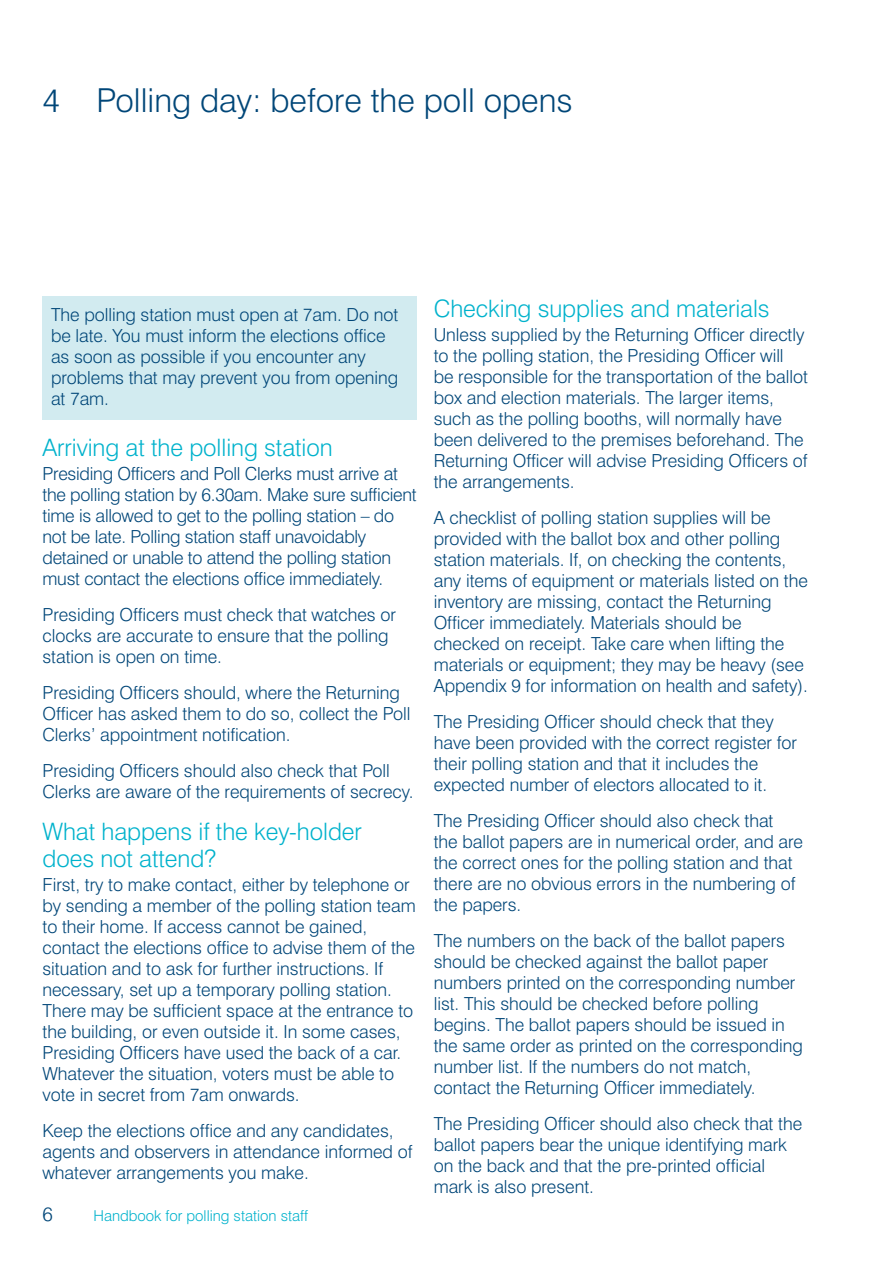
<style>
.page{position:relative;width:893px;height:1263px;background:#fff}
.page>*{position:absolute;margin:0;border:0;box-sizing:border-box;transform-origin:0 0}
.t1{font:300 33px "Swiss 721 BT";color:#004678}
.t2{font:300 24px/27px "Swiss 721 BT";letter-spacing:-.005em;color:#00b2cc}
.t3{font:300 19.5px "Swiss 721 BT";color:#004678}
.t4{font:300 18px/21px "Swiss 721 BT";letter-spacing:-.005em;color:#004678}
.t5{font:300 15px "Swiss 721 BT";color:#00b2cc}
</style>
<div class="page">
<div style="left:43px;top:296px;width:374px;height:124px;background:#d2ebf0"></div>
<h1 class="t1" style="left:43px;top:80px;width:532px">4 Polling day: before the poll opens</h1>
<p class="t4" style="left:51px;top:304px;width:349px">The polling station must open at 7am. Do not be late. You must inform the elections office as soon as possible if you encounter any problems that may prevent you from opening at 7am.</p>
<h2 class="t2" style="left:43px;top:434px;width:292px">Arriving at the polling station</h2>
<p class="t4" style="left:43px;top:463px;width:376px">Presiding Officers and Poll Clerks must arrive at the polling station by 6.30am. Make sure sufficient time is allowed to get to the polling station – do not be late. Polling station staff unavoidably detained or unable to attend the polling station must contact the elections office immediately.</p>
<p class="t4" style="left:43px;top:604px;width:355px">Presiding Officers must check that watches or clocks are accurate to ensure that the polling station is open on time.</p>
<p class="t4" style="left:43px;top:682px;width:369px">Presiding Officers should, where the Returning<br>Officer has asked them to do so, collect the Poll<br>Clerks’ appointment notification.</p>
<p class="t4" style="left:43px;top:760px;width:372px">Presiding Officers should also check that Poll<br>Clerks are aware of the requirements of secrecy.</p>
<h2 class="t2" style="left:43px;top:818px;width:321px">What happens if the key-holder does not attend?</h2>
<p class="t4" style="left:43px;top:874px;width:375px">First, try to make contact, either by telephone or by sending a member of the polling station team to their home. If access cannot be gained, contact the elections office to advise them of the situation and to ask for further instructions. If necessary, set up a temporary polling station.<br>There may be sufficient space at the entrance to the building, or even outside it. In some cases, Presiding Officers have used the back of a car.<br>Whatever the situation, voters must be able to vote in secret from 7am onwards.</p>
<p class="t4" style="left:43px;top:1120px;width:372px">Keep the elections office and any candidates, agents and observers in attendance informed of whatever arrangements you make.</p>
<p class="t3" style="left:43px;top:1202px;width:12px">6</p>
<p class="t5" style="left:94px;top:1207px;width:216px">Handbook for polling station staff</p>
<h2 class="t2" style="left:434px;top:295px;width:337px">Checking supplies and materials</h2>
<p class="t4" style="left:434px;top:324px;width:376px">Unless supplied by the Returning Officer directly to the polling station, the Presiding Officer will be responsible for the transportation of the ballot box and election materials. The larger items, such as the polling booths, will normally have been delivered to the premises beforehand. The Returning Officer will advise Presiding Officers of the arrangements.</p>
<p class="t4" style="left:434px;top:507px;width:376px">A checklist of polling station supplies will be provided with the ballot box and other polling station materials. If, on checking the contents, any items of equipment or materials listed on the inventory are missing, contact the Returning Officer immediately. Materials should be checked on receipt. Take care when lifting the materials or equipment; they may be heavy (see Appendix 9 for information on health and safety).</p>
<p class="t4" style="left:434px;top:711px;width:365px">The Presiding Officer should check that they have been provided with the correct register for their polling station and that it includes the expected number of electors allocated to it.</p>
<p class="t4" style="left:434px;top:810px;width:371px">The Presiding Officer should also check that<br>the ballot papers are in numerical order, and are the correct ones for the polling station and that there are no obvious errors in the numbering of the papers.</p>
<p class="t4" style="left:434px;top:930px;width:371px">The numbers on the back of the ballot papers should be checked against the ballot paper numbers printed on the corresponding number list. This should be checked before polling begins. The ballot papers should be issued in the same order as printed on the corresponding number list. If the numbers do not match, contact the Returning Officer immediately.</p>
<p class="t4" style="left:434px;top:1113px;width:370px">The Presiding Officer should also check that the ballot papers bear the unique identifying mark on the back and that the pre-printed official mark is also present.</p>
</div>
